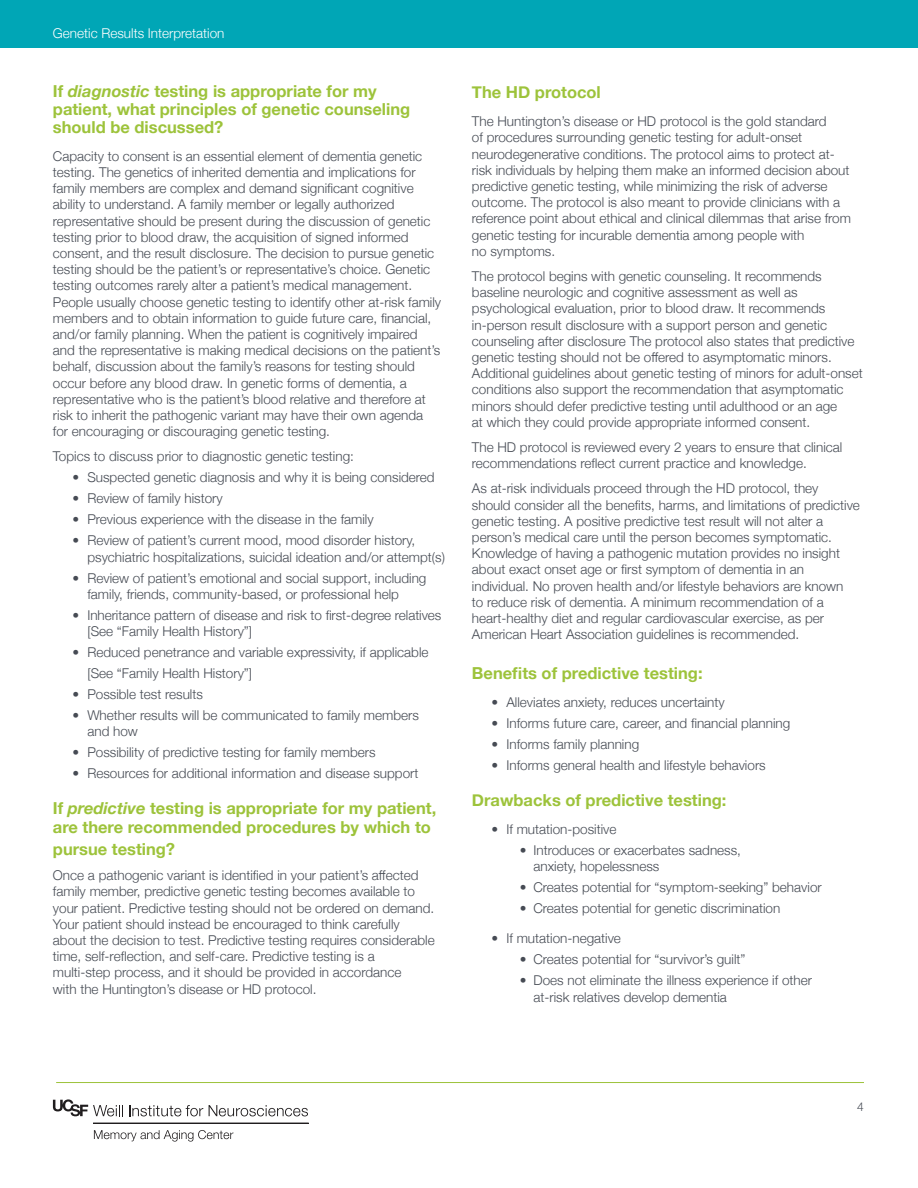
<style>
.page{position:relative;width:918px;height:1188px;background:#fff}
.page>*{position:absolute;margin:0;border:0;box-sizing:border-box;transform-origin:0 0}
.List_Paragraph{font:700 16.5px/18px "Helvetica Neue";color:#9dc33b}
.List_Paragraph-2{font:300 13.5px/16.2px "Helvetica Neue";color:#464b54}
.t1{font:300 13.5px "Helvetica Neue";color:#fff}
.t2{font:300 12px "Helvetica Neue";color:#464b54}
.s1{font-style:italic}
</style>
<div class="page">
<div style="left:0;top:0;width:918px;height:48px;background:#00a6b6"></div>
<svg style="left:129px;top:1105px;width:74px;height:11px"></svg>
<svg style="left:209px;top:1105px;width:99px;height:11px"></svg>
<svg style="left:94px;top:1130px;width:139px;height:12px"></svg>
<svg style="left:53px;top:1099px;width:70px;height:17px"></svg>
<hr style="left:93px;top:1123px;width:216px;height:1px;background:#201d1e">
<hr style="left:56px;top:1082px;width:808px;height:1px;background:#9dc33b">
<p class="t1" style="left:53px;top:22px;width:173px">Genetic Results Interpretation</p>
<p class="List_Paragraph" style="left:53px;top:82px;width:359px">If <span class="s1">diagnostic</span> testing is appropriate for my patient, what principles of genetic counseling should be discussed?</p>
<p class="List_Paragraph-2" style="left:53px;top:147px;width:390px">Capacity to consent is an essential element of dementia genetic testing. The genetics of inherited dementia and implications for family members are complex and demand significant cognitive ability to understand. A family member or legally authorized representative should be present during the discussion of genetic testing prior to blood draw, the acquisition of signed informed consent, and the result disclosure. The decision to pursue genetic testing should be the patient’s or representative’s choice. Genetic testing outcomes rarely alter a patient’s medical management.<br>People usually choose genetic testing to identify other at-risk family members and to obtain information to guide future care, financial, and/or family planning. When the patient is cognitively impaired and the representative is making medical decisions on the patient’s behalf, discussion about the family’s reasons for testing should occur before any blood draw. In genetic forms of dementia, a representative who is the patient’s blood relative and therefore at risk to inherit the pathogenic variant may have their own agenda for encouraging or discouraging genetic testing.</p>
<p class="List_Paragraph-2" style="left:53px;top:447px;width:303px">Topics to discuss prior to diagnostic genetic testing:</p>
<p class="List_Paragraph-2" style="left:72px;top:468px;width:364px">• Suspected genetic diagnosis and why it is being considered</p>
<p class="List_Paragraph-2" style="left:72px;top:489px;width:152px">• Review of family history</p>
<p class="List_Paragraph-2" style="left:72px;top:510px;width:303px">• Previous experience with the disease in the family</p>
<p class="List_Paragraph-2" style="left:87px;top:531px;width:359px;text-indent:-15px">• Review of patient’s current mood, mood disorder history, psychiatric hospitalizations, suicidal ideation and/or attempt(s)</p>
<p class="List_Paragraph-2" style="left:87px;top:569px;width:341px;text-indent:-15px">• Review of patient’s emotional and social support, including family, friends, community-based, or professional help</p>
<p class="List_Paragraph-2" style="left:87px;top:606px;width:355px;text-indent:-15px">• Inheritance pattern of disease and risk to first-degree relatives [See “Family Health History”]</p>
<p class="List_Paragraph-2" style="left:87px;top:641px;width:343px;line-height:21px;text-indent:-15px">• Reduced penetrance and variable expressivity, if applicable [See “Family Health History”]</p>
<p class="List_Paragraph-2" style="left:72px;top:685px;width:132px">• Possible test results</p>
<p class="List_Paragraph-2" style="left:87px;top:706px;width:333px;text-indent:-15px">• Whether results will be communicated to family members and how</p>
<p class="List_Paragraph-2" style="left:72px;top:743px;width:305px">• Possibility of predictive testing for family members</p>
<p class="List_Paragraph-2" style="left:72px;top:764px;width:348px">• Resources for additional information and disease support</p>
<p class="List_Paragraph" style="left:53px;top:799px;width:385px;line-height:19.5px">If <span class="s1">predictive</span> testing is appropriate for my patient, are there recommended procedures by which to</p>
<p class="List_Paragraph" style="left:53px;top:841px;width:124px">pursue testing?</p>
<p class="List_Paragraph-2" style="left:53px;top:866px;width:383px">Once a pathogenic variant is identified in your patient’s affected family member, predictive genetic testing becomes available to your patient. Predictive testing should not be ordered on demand.<br>Your patient should instead be encouraged to think carefully about the decision to test. Predictive testing requires considerable time, self-reflection, and self-care. Predictive testing is a multi-step process, and it should be provided in accordance<br>with the Huntington’s disease or HD protocol.</p>
<p class="List_Paragraph" style="left:472px;top:84px;width:130px">The HD protocol</p>
<p class="List_Paragraph-2" style="left:472px;top:112px;width:381px">The Huntington’s disease or HD protocol is the gold standard<br>of procedures surrounding genetic testing for adult-onset neurodegenerative conditions. The protocol aims to protect at&shy;risk individuals by helping them make an informed decision about predictive genetic testing, while minimizing the risk of adverse outcome. The protocol is also meant to provide clinicians with a reference point about ethical and clinical dilemmas that arise from genetic testing for incurable dementia among people with<br>no symptoms.</p>
<p class="List_Paragraph-2" style="left:472px;top:267px;width:392px">The protocol begins with genetic counseling. It recommends baseline neurologic and cognitive assessment as well as psychological evaluation, prior to blood draw. It recommends in-person result disclosure with a support person and genetic counseling after disclosure The protocol also states that predictive genetic testing should not be offered to asymptomatic minors.<br>Additional guidelines about genetic testing of minors for adult-onset conditions also support the recommendation that asymptomatic minors should defer predictive testing until adulthood or an age<br>at which they could provide appropriate informed consent.</p>
<p class="List_Paragraph-2" style="left:472px;top:438px;width:372px">The HD protocol is reviewed every 2 years to ensure that clinical recommendations reflect current practice and knowledge.</p>
<p class="List_Paragraph-2" style="left:472px;top:480px;width:390px">As at-risk individuals proceed through the HD protocol, they should consider all the benefits, harms, and limitations of predictive genetic testing. A positive predictive test result will not alter a person’s medical care until the person becomes symptomatic.</p>
<p class="List_Paragraph-2" style="left:472px;top:544px;width:373px">Knowledge of having a pathogenic mutation provides no insight about exact onset age or first symptom of dementia in an individual. No proven health and/or lifestyle behaviors are known to reduce risk of dementia. A minimum recommendation of a heart-healthy diet and regular cardiovascular exercise, as per American Heart Association guidelines is recommended.</p>
<p class="List_Paragraph" style="left:472px;top:664px;width:232px">Benefits of predictive testing:</p>
<p class="List_Paragraph-2" style="left:491px;top:693px;width:235px">• Alleviates anxiety, reduces uncertainty</p>
<p class="List_Paragraph-2" style="left:491px;top:714px;width:300px">• Informs future care, career, and financial planning</p>
<p class="List_Paragraph-2" style="left:491px;top:735px;width:149px">• Informs family planning</p>
<p class="List_Paragraph-2" style="left:491px;top:756px;width:276px">• Informs general health and lifestyle behaviors</p>
<p class="List_Paragraph" style="left:472px;top:792px;width:256px">Drawbacks of predictive testing:</p>
<p class="List_Paragraph-2" style="left:491px;top:820px;width:126px">• If mutation-positive</p>
<p class="List_Paragraph-2" style="left:533px;top:841px;width:209px;text-indent:-13px">• Introduces or exacerbates sadness, anxiety, hopelessness</p>
<p class="List_Paragraph-2" style="left:520px;top:879px;width:303px">• Creates potential for “symptom-seeking” behavior</p>
<p class="List_Paragraph-2" style="left:520px;top:900px;width:262px">• Creates potential for genetic discrimination</p>
<p class="List_Paragraph-2" style="left:491px;top:930px;width:131px">• If mutation-negative</p>
<p class="List_Paragraph-2" style="left:520px;top:951px;width:227px">• Creates potential for “survivor’s guilt”</p>
<p class="List_Paragraph-2" style="left:533px;top:972px;width:280px;text-indent:-14px">• Does not eliminate the illness experience if other at-risk relatives develop dementia</p>
<p class="t2" style="left:857px;top:1097px;width:8px">4</p>
</div>
